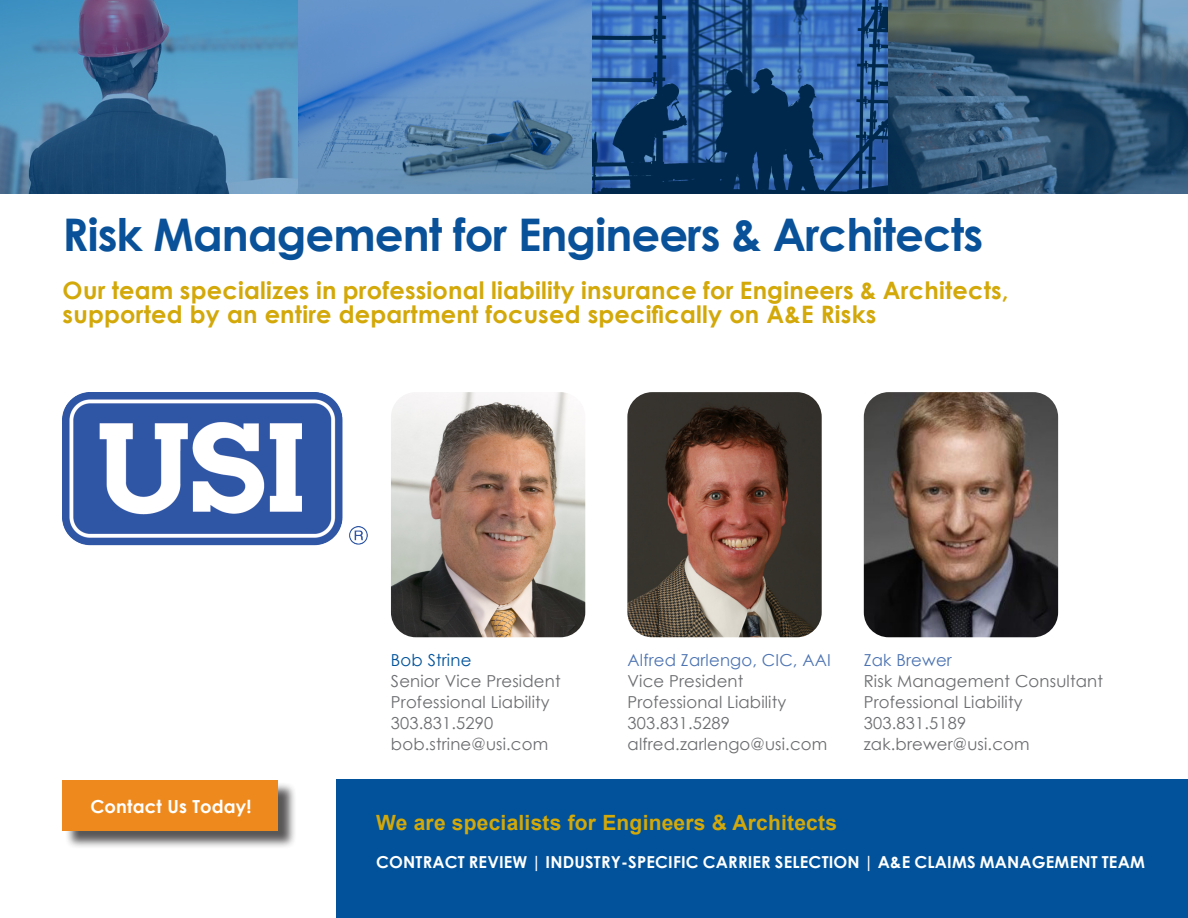
<style>
.page{position:relative;width:1188px;height:918px;background:#fff}
.page>*{position:absolute;margin:0;border:0;box-sizing:border-box;transform-origin:0 0}
.Head{font:700 45px "Century Gothic";letter-spacing:-.02em;color:#09529a}
.t1{font:700 24px/24px "Century Gothic";letter-spacing:.01em;color:#d3a809}
.t2{font:700 21px "Arial";letter-spacing:.01em;color:#d3a809}
.Body{font:700 18px "Century Gothic";letter-spacing:.01em;color:#fff}
.Body-2{font:16.5px "Century Gothic";letter-spacing:.01em;color:#6c6d70}
.t3{font:700 16.5px "Century Gothic";letter-spacing:.01em;color:#fff}
.Body-3{font:16.5px "Century Gothic";letter-spacing:.01em;color:#4d74b2}
.Body-4{font:16.5px "Century Gothic";letter-spacing:.01em;color:#01529a}
</style>
<div class="page">
<div style="left:337px;top:780px;width:851px;height:138px;background:#01529a"></div>
<img style="left:391px;top:392px;width:194px;height:245px">
<img style="left:627px;top:392px;width:195px;height:245px">
<img style="left:864px;top:392px;width:194px;height:245px">
<svg style="left:0;top:0;width:1188px;height:193px"></svg>
<img style="left:63px;top:392px;width:305px;height:154px">
<div style="left:65px;top:782px;width:232px;height:67px;background:#231f20;opacity:.75"></div>
<div style="left:63px;top:780px;width:215px;height:51px;background:#ee8a1d"></div>
<p class="Head" style="left:63px;top:200px;width:922px">Risk Management for Engineers &amp; Architects</p>
<p class="t1" style="left:63px;top:277px;width:948px">Our team specializes in professional liability insurance for Engineers &amp; Architects, supported by an entire department focused specifically on A&amp;E Risks</p>
<p class="Body" style="left:90px;top:792px;width:163px">Contact Us Today!</p>
<p class="Body-4" style="left:391px;top:649px;width:82px">Bob Strine</p>
<p class="Body-2" style="left:391px;top:670px;width:171px">Senior Vice President</p>
<p class="Body-2" style="left:391px;top:691px;width:160px">Professional Liability</p>
<p class="Body-2" style="left:391px;top:712px;width:104px">303.831.5290</p>
<p class="Body-2" style="left:391px;top:733px;width:159px">bob.strine@usi.com</p>
<p class="Body-3" style="left:628px;top:649px;width:205px">Alfred Zarlengo, CIC, AAI</p>
<p class="Body-2" style="left:628px;top:670px;width:117px">Vice President</p>
<p class="Body-2" style="left:628px;top:691px;width:160px">Professional Liability</p>
<p class="Body-2" style="left:628px;top:712px;width:104px">303.831.5289</p>
<p class="Body-2" style="left:628px;top:733px;width:201px">alfred.zarlengo@usi.com</p>
<p class="Body-3" style="left:864px;top:649px;width:90px">Zak Brewer</p>
<p class="Body-2" style="left:864px;top:670px;width:241px">Risk Management Consultant</p>
<p class="Body-2" style="left:864px;top:691px;width:160px">Professional Liability</p>
<p class="Body-2" style="left:864px;top:712px;width:104px">303.831.5189</p>
<p class="Body-2" style="left:864px;top:733px;width:167px">zak.brewer@usi.com</p>
<p class="t2" style="left:376px;top:808px;width:462px">We are specialists for Engineers &amp; Architects</p>
<p class="t3" style="left:376px;top:850px;width:770px">CONTRACT REVIEW | INDUSTRY-SPECIFIC CARRIER SELECTION | A&amp;E CLAIMS MANAGEMENT TEAM</p>
</div>
